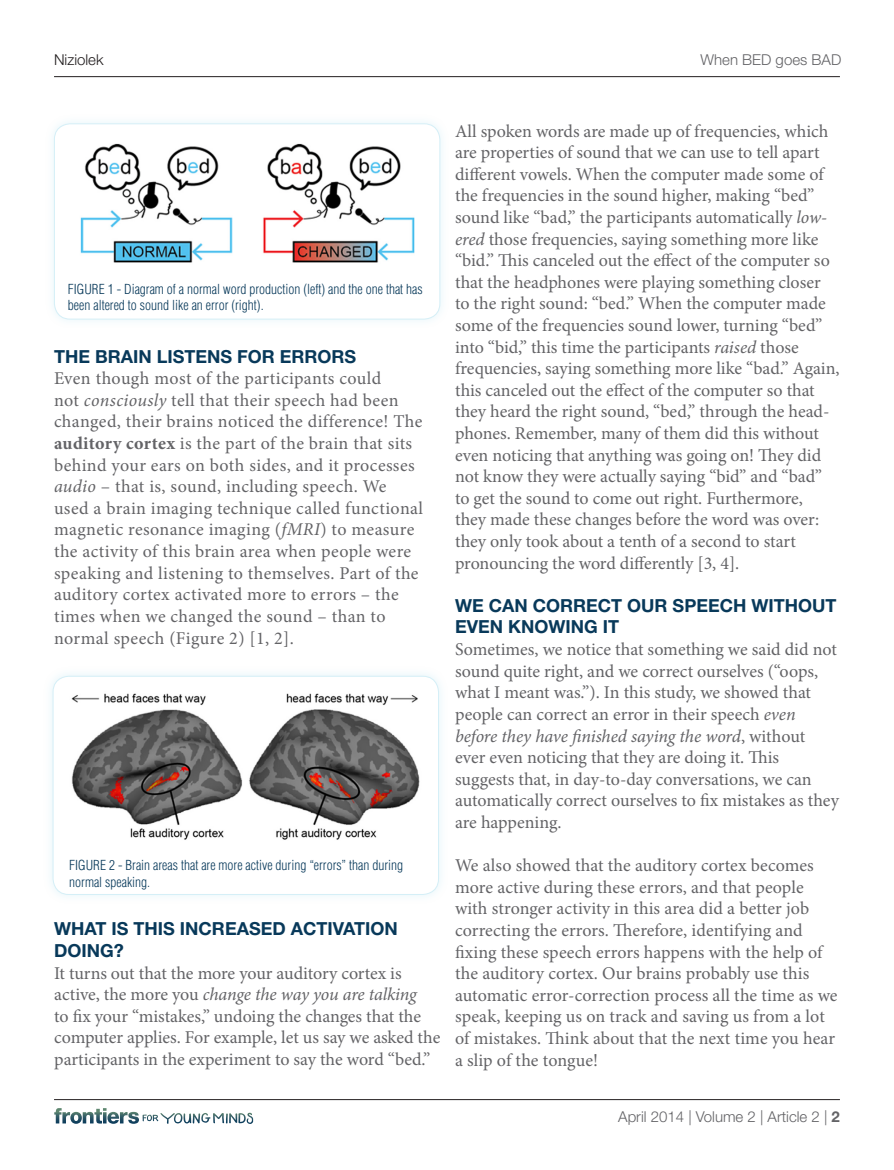
<style>
.page{position:relative;width:894px;height:1170px;background:#fff}
.page>*{position:absolute;margin:0;border:0;box-sizing:border-box;transform-origin:0 0}
.TXT{font:18px/21.6px "Minion Pro";color:#636366}
.TXT-2{font:18px/21.6px "Minion Pro";letter-spacing:.02em;color:#636366}
.Heading-01{font:700 18px/21.6px "Helvetica Neue LT Std";color:#08395a}
.t1{font:300 15px "Helvetica Neue LT Std";color:#636366}
.t2{font:300 15px "Helvetica Neue LT Std";color:#231f20}
.Figure-caption{font:300 condensed 13.5px/16.2px "Helvetica LT Std";color:#08395a}
.s1{font-style:italic}
.s2{font-weight:700}
</style>
<div class="page">
<hr style="left:54px;top:76px;width:785px;height:1px;background:#231f20">
<hr style="left:54px;top:1099px;width:785px;height:1px;background:#231f20">
<svg style="left:54px;top:1108px;width:199px;height:16px"></svg>
<div style="left:44px;top:114px;width:406px;height:215px;background:#fbfdfe"></div>
<div style="left:54px;top:124px;width:385px;height:195px;background:#fff;border-radius:16px"></div>
<div style="left:54px;top:123px;width:386px;height:196px;border:1px solid #d5eff7;border-radius:16px"></div>
<img style="left:80px;top:143px;width:335px;height:120px">
<div style="left:43px;top:666px;width:405px;height:238px;background:#d5eff7;opacity:.5"></div>
<div style="left:53px;top:676px;width:385px;height:218px;background:#fff;border-radius:16px"></div>
<div style="left:53px;top:676px;width:385px;height:219px;border:1px solid #d5eff7;border-radius:16px"></div>
<img style="left:71px;top:693px;width:349px;height:147px">
<p class="t2" style="left:54px;top:50px;width:51px">Niziolek</p>
<p class="t1" style="left:700px;top:50px;width:142px">When BED goes BAD</p>
<p class="Figure-caption" style="left:68px;top:281px;width:356px">FIGURE 1 - Diagram of a normal word production (left) and the one that has been altered to sound like an error (right).</p>
<p class="Heading-01" style="left:54px;top:345px;width:304px">THE BRAIN LISTENS FOR ERRORS</p>
<p class="TXT-2" style="left:54px;top:368px;width:370px">Even though most of the participants could<br>not <span class="s1">consciously</span> tell that their speech had been changed, their brains noticed the difference! The <span class="s2">auditory cortex</span> is the part of the brain that sits behind your ears on both sides, and it processes <span class="s1">audio</span> – that is, sound, including speech. We used a brain imaging technique called functional magnetic resonance imaging (<span class="s1">fMRI</span>) to measure the activity of this brain area when people were speaking and listening to themselves. Part of the auditory cortex activated more to errors – the times when we changed the sound – than to normal speech (Figure 2) [1, 2].</p>
<p class="Figure-caption" style="left:69px;top:857px;width:335px">FIGURE 2 - Brain areas that are more active during “errors” than during normal speaking.</p>
<p class="Heading-01" style="left:54px;top:917px;width:345px">WHAT IS THIS INCREASED ACTIVATION<br>DOING?</p>
<p class="TXT" style="left:54px;top:962px;width:387px">It turns out that the more your auditory cortex is active, the more you <span class="s1">change the way you are talking<br></span>to fix your “mistakes,” undoing the changes that the computer applies. For example, let us say we asked the participants in the experiment to say the word “bed.”</p>
<p class="TXT" style="left:455px;top:120px;width:386px">All spoken words are made up of frequencies, which are properties of sound that we can use to tell apart different vowels. When the computer made some of the frequencies in the sound higher, making “bed” sound like “bad,” the participants automatically <span class="s1">low&shy;ered</span> those frequencies, saying something more like “bid.” This canceled out the effect of the computer so that the headphones were playing something closer to the right sound: “bed.” When the computer made some of the frequencies sound lower, turning “bed” into “bid,” this time the participants <span class="s1">raised</span> those frequencies, saying something more like “bad.” Again, this canceled out the effect of the computer so that they heard the right sound, “bed,” through the head&shy;phones. Remember, many of them did this without even noticing that anything was going on! They did not know they were actually saying “bid” and “bad” to get the sound to come out right. Furthermore,<br>they made these changes before the word was over: they only took about a tenth of a second to start pronouncing the word differently [3, 4].</p>
<p class="Heading-01" style="left:455px;top:594px;width:383px">WE CAN CORRECT OUR SPEECH WITHOUT<br>EVEN KNOWING IT</p>
<p class="TXT" style="left:455px;top:638px;width:385px">Sometimes, we notice that something we said did not sound quite right, and we correct ourselves (“oops, what I meant was.”). In this study, we showed that people can correct an error in their speech <span class="s1">even before they have finished saying the word</span>, without ever even noticing that they are doing it. This suggests that, in day-to-day conversations, we can automatically correct ourselves to fix mistakes as they are happening.</p>
<p class="TXT" style="left:455px;top:854px;width:384px">We also showed that the auditory cortex becomes more active during these errors, and that people with stronger activity in this area did a better job correcting the errors. Therefore, identifying and fixing these speech errors happens with the help of the auditory cortex. Our brains probably use this automatic error-correction process all the time as we speak, keeping us on track and saving us from a lot of mistakes. Think about that the next time you hear a slip of the tongue!</p>
<p class="t1" style="left:618px;top:1107px;width:223px">April 2014 | Volume 2 | Article 2 | <span class="s2">2</span></p>
</div>
